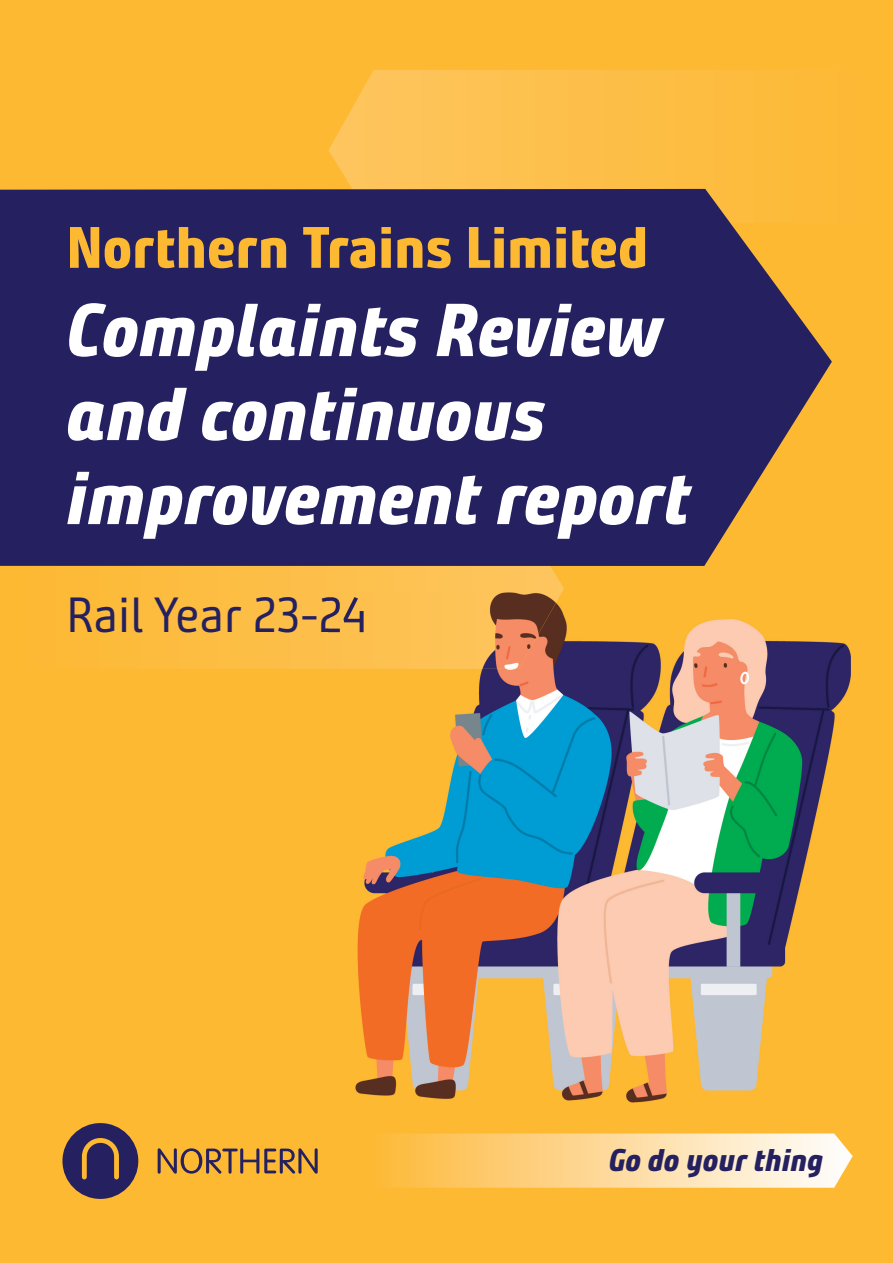
<style>
.page{position:relative;width:893px;height:1263px;background:#fdb931}
.page>*{position:absolute;margin:0;border:0;box-sizing:border-box;transform-origin:0 0}
.t1{font:italic 700 expanded 75px/84px "Bunday Clean";color:#fff}
.t2{font:700 expanded 58.5px "Bunday Clean";color:#fdb931}
.t3{font:49.5px "Bunday Clean";color:#252161}
.t4{font:italic 700 expanded 31.5px "Bunday Clean";color:#252161}
</style>
<div class="page">
<svg style="left:127px;top:566px;width:437px;height:103px"></svg>
<svg style="left:328px;top:70px;width:439px;height:119px"></svg>
<div style="left:0;top:189px;width:832px;height:377px;background:#252161"></div>
<svg style="left:386px;top:1133px;width:467px;height:55px;background:#fdda99"></svg>
<img style="left:355px;top:592px;width:496px;height:511px">
<img style="left:328px;top:592px;width:234px;height:77px">
<img style="left:328px;top:597px;width:36px;height:36px">
<svg style="left:62px;top:1123px;width:76px;height:76px"></svg>
<svg style="left:158px;top:1148px;width:160px;height:25px"></svg>
<p class="t2" style="left:66px;top:226px;width:583px">Northern Trains Limited</p>
<p class="t1" style="left:66px;top:295px;width:625px">Complaints Review and continuous improvement report</p>
<p class="t3" style="left:67px;top:596px;width:302px">Rail Year 23-24</p>
<p class="t4" style="left:609px;top:1149px;width:216px">Go do your thing</p>
</div>
